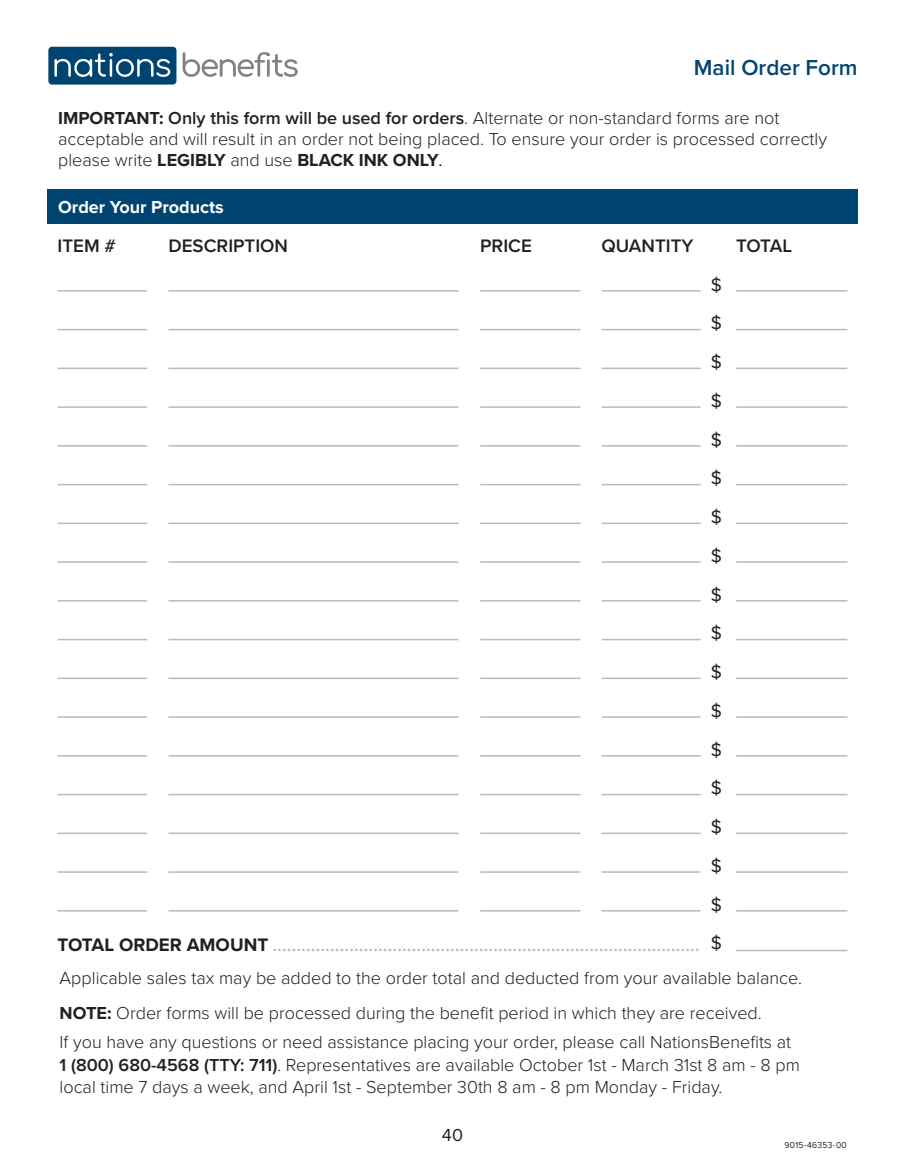
<style>
.page{position:relative;width:905px;height:1175px;background:#fff}
.page>*{position:absolute;margin:0;border:0;box-sizing:border-box;transform-origin:0 0}
.t1{font:600 22.5px "Proxima Nova";color:#004571}
.t2{font:600 18.75px "Minion Pro";color:#b8b9bc}
.t3{font:600 18.75px "Proxima Nova";color:#231f20}
.t4{font:18.75px/38.7px "Proxima Nova";color:#231f20;text-align:justify}
.Body_Copy{font:300 18px/21px "Proxima Nova";color:#231f20}
.t5{font:700 18px "Proxima Nova";color:#fff}
.t6{font:18px "Proxima Nova";color:#231f20}
.t7{font:9px "Proxima Nova";letter-spacing:.03em;color:#231f20;scale:.95 1}
.s1{font-weight:700}
.s2{font-weight:600}
.s3{font-weight:400}
.s4{font-family:"Proxima Nova";font-weight:700;color:#231f20}
.s5{font-family:"Proxima Nova";font-weight:400;color:#231f20}
</style>
<div class="page">
<div style="left:47px;top:189px;width:810px;height:34px;background:#004571"></div>
<hr style="left:58px;top:367px;width:89px;height:2px;background:#b8b9bc">
<hr style="left:58px;top:406px;width:89px;height:2px;background:#b8b9bc">
<hr style="left:58px;top:445px;width:89px;height:1px;background:#b8b9bc">
<hr style="left:58px;top:484px;width:89px;height:1px;background:#b8b9bc">
<hr style="left:58px;top:522px;width:89px;height:2px;background:#b8b9bc">
<hr style="left:58px;top:561px;width:89px;height:2px;background:#b8b9bc">
<hr style="left:58px;top:600px;width:89px;height:1px;background:#b8b9bc">
<hr style="left:58px;top:639px;width:89px;height:1px;background:#b8b9bc">
<hr style="left:58px;top:677px;width:89px;height:2px;background:#b8b9bc">
<hr style="left:58px;top:716px;width:89px;height:2px;background:#b8b9bc">
<hr style="left:58px;top:755px;width:89px;height:1px;background:#b8b9bc">
<hr style="left:58px;top:793px;width:89px;height:2px;background:#b8b9bc">
<hr style="left:58px;top:832px;width:89px;height:2px;background:#b8b9bc">
<hr style="left:58px;top:871px;width:89px;height:1px;background:#b8b9bc">
<hr style="left:58px;top:910px;width:89px;height:1px;background:#b8b9bc">
<hr style="left:168px;top:910px;width:290px;height:1px;background:#b8b9bc">
<hr style="left:480px;top:910px;width:100px;height:1px;background:#b8b9bc">
<hr style="left:601px;top:910px;width:99px;height:1px;background:#b8b9bc">
<hr style="left:168px;top:367px;width:290px;height:2px;background:#b8b9bc">
<hr style="left:168px;top:406px;width:290px;height:2px;background:#b8b9bc">
<hr style="left:168px;top:445px;width:290px;height:1px;background:#b8b9bc">
<hr style="left:168px;top:484px;width:290px;height:1px;background:#b8b9bc">
<hr style="left:168px;top:522px;width:290px;height:2px;background:#b8b9bc">
<hr style="left:168px;top:561px;width:290px;height:2px;background:#b8b9bc">
<hr style="left:168px;top:600px;width:290px;height:1px;background:#b8b9bc">
<hr style="left:168px;top:639px;width:290px;height:1px;background:#b8b9bc">
<hr style="left:168px;top:677px;width:290px;height:2px;background:#b8b9bc">
<hr style="left:168px;top:716px;width:290px;height:2px;background:#b8b9bc">
<hr style="left:168px;top:755px;width:290px;height:1px;background:#b8b9bc">
<hr style="left:168px;top:793px;width:290px;height:2px;background:#b8b9bc">
<hr style="left:168px;top:832px;width:290px;height:2px;background:#b8b9bc">
<hr style="left:168px;top:871px;width:290px;height:1px;background:#b8b9bc">
<hr style="left:480px;top:367px;width:100px;height:2px;background:#b8b9bc">
<hr style="left:480px;top:406px;width:100px;height:2px;background:#b8b9bc">
<hr style="left:480px;top:445px;width:100px;height:1px;background:#b8b9bc">
<hr style="left:480px;top:484px;width:100px;height:1px;background:#b8b9bc">
<hr style="left:480px;top:522px;width:100px;height:2px;background:#b8b9bc">
<hr style="left:480px;top:561px;width:100px;height:2px;background:#b8b9bc">
<hr style="left:480px;top:600px;width:100px;height:1px;background:#b8b9bc">
<hr style="left:480px;top:639px;width:100px;height:1px;background:#b8b9bc">
<hr style="left:480px;top:677px;width:100px;height:2px;background:#b8b9bc">
<hr style="left:480px;top:716px;width:100px;height:2px;background:#b8b9bc">
<hr style="left:480px;top:755px;width:100px;height:1px;background:#b8b9bc">
<hr style="left:480px;top:793px;width:100px;height:2px;background:#b8b9bc">
<hr style="left:480px;top:832px;width:100px;height:2px;background:#b8b9bc">
<hr style="left:480px;top:871px;width:100px;height:1px;background:#b8b9bc">
<hr style="left:601px;top:367px;width:99px;height:2px;background:#b8b9bc">
<hr style="left:736px;top:367px;width:111px;height:2px;background:#b8b9bc">
<hr style="left:601px;top:406px;width:99px;height:2px;background:#b8b9bc">
<hr style="left:736px;top:406px;width:111px;height:2px;background:#b8b9bc">
<hr style="left:601px;top:445px;width:99px;height:1px;background:#b8b9bc">
<hr style="left:736px;top:445px;width:111px;height:1px;background:#b8b9bc">
<hr style="left:601px;top:484px;width:99px;height:1px;background:#b8b9bc">
<hr style="left:736px;top:484px;width:111px;height:1px;background:#b8b9bc">
<hr style="left:601px;top:522px;width:99px;height:2px;background:#b8b9bc">
<hr style="left:736px;top:522px;width:111px;height:2px;background:#b8b9bc">
<hr style="left:601px;top:561px;width:99px;height:2px;background:#b8b9bc">
<hr style="left:736px;top:561px;width:111px;height:2px;background:#b8b9bc">
<hr style="left:601px;top:600px;width:99px;height:1px;background:#b8b9bc">
<hr style="left:736px;top:600px;width:111px;height:1px;background:#b8b9bc">
<hr style="left:601px;top:639px;width:99px;height:1px;background:#b8b9bc">
<hr style="left:736px;top:639px;width:111px;height:1px;background:#b8b9bc">
<hr style="left:601px;top:677px;width:99px;height:2px;background:#b8b9bc">
<hr style="left:736px;top:677px;width:111px;height:2px;background:#b8b9bc">
<hr style="left:601px;top:716px;width:99px;height:2px;background:#b8b9bc">
<hr style="left:736px;top:716px;width:111px;height:2px;background:#b8b9bc">
<hr style="left:601px;top:755px;width:99px;height:1px;background:#b8b9bc">
<hr style="left:736px;top:755px;width:111px;height:1px;background:#b8b9bc">
<hr style="left:601px;top:793px;width:99px;height:2px;background:#b8b9bc">
<hr style="left:736px;top:793px;width:111px;height:2px;background:#b8b9bc">
<hr style="left:601px;top:832px;width:99px;height:2px;background:#b8b9bc">
<hr style="left:736px;top:832px;width:111px;height:2px;background:#b8b9bc">
<hr style="left:601px;top:871px;width:99px;height:1px;background:#b8b9bc">
<hr style="left:736px;top:871px;width:111px;height:1px;background:#b8b9bc">
<hr style="left:736px;top:910px;width:111px;height:1px;background:#b8b9bc">
<hr style="left:736px;top:949px;width:111px;height:2px;background:#b8b9bc">
<hr style="left:58px;top:290px;width:89px;height:1px;background:#b8b9bc">
<hr style="left:168px;top:290px;width:290px;height:1px;background:#b8b9bc">
<hr style="left:480px;top:290px;width:100px;height:1px;background:#b8b9bc">
<hr style="left:601px;top:290px;width:99px;height:1px;background:#b8b9bc">
<hr style="left:736px;top:290px;width:111px;height:1px;background:#b8b9bc">
<hr style="left:58px;top:329px;width:89px;height:1px;background:#b8b9bc">
<hr style="left:168px;top:329px;width:290px;height:1px;background:#b8b9bc">
<hr style="left:480px;top:329px;width:100px;height:1px;background:#b8b9bc">
<hr style="left:601px;top:329px;width:99px;height:1px;background:#b8b9bc">
<hr style="left:736px;top:329px;width:111px;height:1px;background:#b8b9bc">
<svg style="left:182px;top:52px;width:116px;height:25px"></svg>
<div style="left:48px;top:47px;width:128px;height:38px;background:#004571;border-radius:4px"></div>
<svg style="left:54px;top:53px;width:116px;height:24px"></svg>
<p class="t1" style="left:693px;top:50px;width:165px">Mail Order Form</p>
<p class="Body_Copy" style="left:58px;top:106px;width:770px"><span class="s1">IMPORTANT:</span> <span class="s2">Only this form will be used for orders</span>. Alternate or non-standard forms are not acceptable and will result in an order not being placed. To ensure your order is processed correctly please write <span class="s1">LEGIBLY</span> and use <span class="s1">BLACK INK ONLY</span><span class="s3">.</span></p>
<p class="t5" style="left:58px;top:194px;width:167px">Order Your Products</p>
<p class="t3" style="left:58px;top:232px;width:60px">ITEM #</p>
<p class="t3" style="left:168px;top:232px;width:121px">DESCRIPTION</p>
<p class="t3" style="left:480px;top:232px;width:53px">PRICE</p>
<p class="t3" style="left:601px;top:232px;width:93px">QUANTITY</p>
<p class="t3" style="left:736px;top:232px;width:58px">TOTAL</p>
<p class="t4" style="left:710px;top:264px;width:13px">$ $ $ $ $ $ $ $ $ $ $ $ $ $ $ $ $</p>
<p class="t2" style="left:58px;top:932px;width:665px"><span class="s4">TOTAL ORDER AMOUNT</span> ......................................................................................... <span class="s5">$</span></p>
<p class="Body_Copy" style="left:60px;top:966px;width:743px">Applicable sales tax may be added to the order total and deducted from your available balance.</p>
<p class="Body_Copy" style="left:60px;top:1001px;width:703px"><span class="s1">NOTE:</span> Order forms will be processed during the benefit period in which they are received.</p>
<p class="Body_Copy" style="left:60px;top:1029px;width:741px;line-height:22.5px">If you have any questions or need assistance placing your order, please call NationsBenefits at<br><span class="s2">1 (800) 680-4568 (TTY: 711)</span>. Representatives are available October 1st - March 31st 8 am - 8 pm local time 7 days a week, and April 1st - September 30th 8 am - 8 pm Monday - Friday.</p>
<p class="t6" style="left:442px;top:1121px;width:23px">40</p>
<p class="t7" style="left:784px;top:1138px;width:67px">9015-46353-00</p>
</div>
